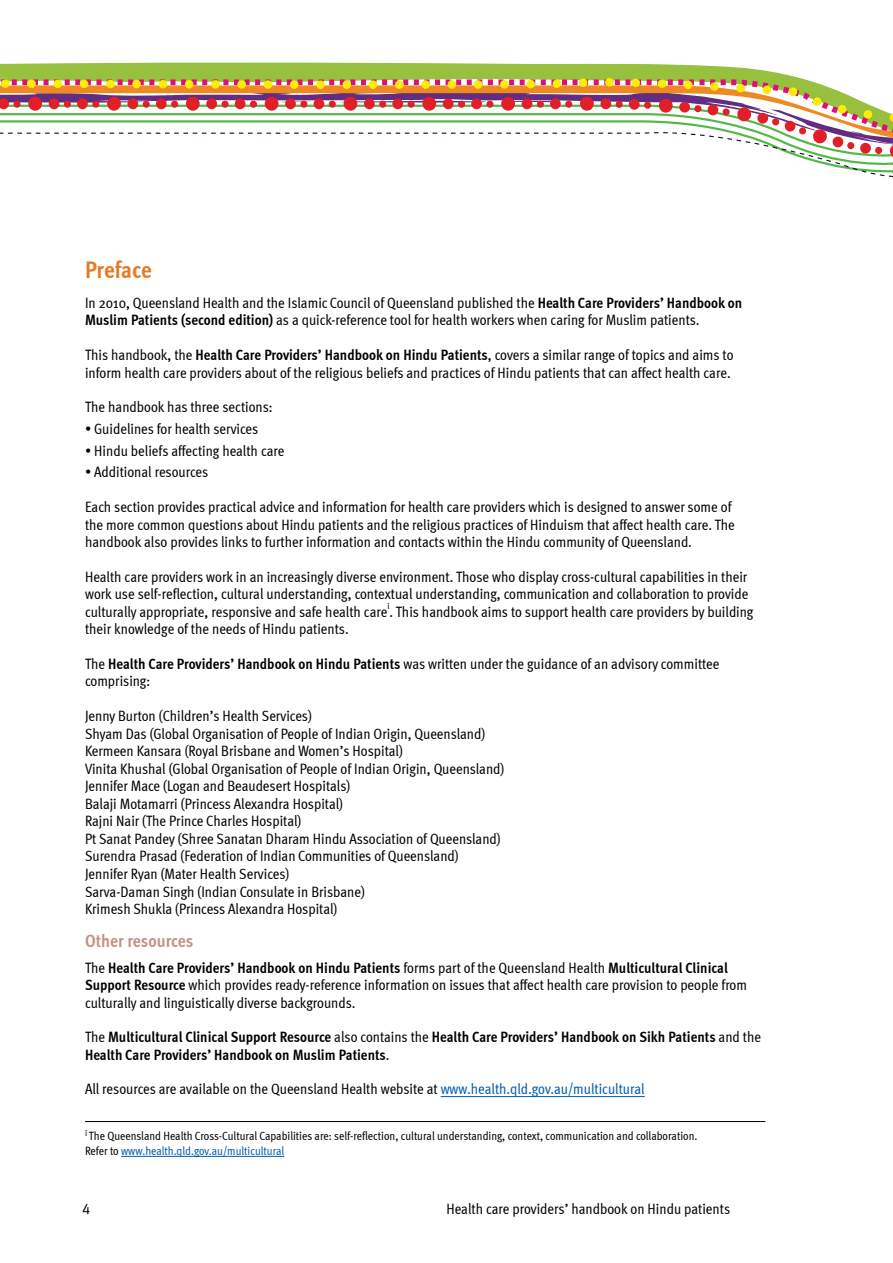
<style>
.page{position:relative;width:893px;height:1263px;background:#fff}
.page>*{position:absolute;margin:0;border:0;box-sizing:border-box;transform-origin:0 0}
.t1{font:24px "Meta Cond Bold LF";letter-spacing:-.005em;color:#e57a25}
.t2{font:18px "Meta Cond Bold LF";letter-spacing:-.005em;color:#c69080}
.t3{font:15px/17.5px "Meta Cond";color:#000}
.t4{font:15px/17.5px "Meta Cond Bold LF";color:#000}
.t5{font:15px "Meta Normal LF";color:#000}
.t6{font:12px/14.5px "Meta Cond";color:#000}
.t7{font:9px "Meta Cond";color:#000}
.s1{font-family:"Meta Cond Bold LF"}
.s2{font-family:"Meta Cond"}
.s3{color:#005daa}
</style>
<div class="page">
<svg style="left:0;top:62px;width:893px;height:116px"></svg>
<hr style="left:441px;top:1096px;width:204px;height:1px;background:#005daa">
<hr style="left:121px;top:1156px;width:163px;height:1px;background:#005daa">
<hr style="left:85px;top:1121px;width:680px;height:1px;background:#000">
<h1 class="t1" style="left:85px;top:255px;width:68px">Preface</h1>
<p class="t3" style="left:85px;top:294px;width:659px">In 2010, Queensland Health and the Islamic Council of Queensland published the <span class="s1">Health Care Providers’ Handbook on<br>Muslim Patients (second edition)</span> as a quick-reference tool for health workers when caring for Muslim patients.</p>
<p class="t3" style="left:85px;top:346px;width:650px">This handbook, the <span class="s1">Health Care Providers’ Handbook on Hindu Patients</span>, covers a similar range of topics and aims to inform health care providers about of the religious beliefs and practices of Hindu patients that can affect health care.</p>
<p class="t3" style="left:85px;top:398px;width:189px">The handbook has three sections:</p>
<p class="t3" style="left:85px;top:420px;width:175px">• Guidelines for health services</p>
<p class="t3" style="left:85px;top:442px;width:201px">• Hindu beliefs affecting health care</p>
<p class="t3" style="left:85px;top:463px;width:125px">• Additional resources</p>
<p class="t3" style="left:85px;top:498px;width:651px">Each section provides practical advice and information for health care providers which is designed to answer some of the more common questions about Hindu patients and the religious practices of Hinduism that affect health care. The handbook also provides links to further information and contacts within the Hindu community of Queensland.</p>
<p class="t3" style="left:85px;top:568px;width:670px">Health care providers work in an increasingly diverse environment. Those who display cross-cultural capabilities in their work use self-reflection, cultural understanding, contextual understanding, communication and collaboration to provide culturally appropriate, responsive and safe health care. This handbook aims to support health care providers by building</p>
<p class="t7" style="left:387px;top:601px;width:4px">i</p>
<p class="t3" style="left:85px;top:620px;width:265px">their knowledge of the needs of Hindu patients.</p>
<p class="t3" style="left:85px;top:655px;width:636px">The <span class="s1">Health Care Providers’ Handbook on Hindu Patients</span> was written under the guidance of an advisory committee comprising:</p>
<p class="t3" style="left:85px;top:707px;width:421px">Jenny Burton (Children’s Health Services)<br>Shyam Das (Global Organisation of People of Indian Origin, Queensland)<br>Kermeen Kansara (Royal Brisbane and Women’s Hospital)<br>Vinita Khushal (Global Organisation of People of Indian Origin, Queensland)<br>Jennifer Mace (Logan and Beaudesert Hospitals)<br>Balaji Motamarri (Princess Alexandra Hospital)<br>Rajni Nair (The Prince Charles Hospital)<br>Pt Sanat Pandey (Shree Sanatan Dharam Hindu Association of Queensland)<br>Surendra Prasad (Federation of Indian Communities of Queensland)<br>Jennifer Ryan (Mater Health Services)<br>Sarva-Daman Singh (Indian Consulate in Brisbane)<br>Krimesh Shukla (Princess Alexandra Hospital)</p>
<p class="t2" style="left:85px;top:930px;width:110px">Other resources</p>
<p class="t4" style="left:85px;top:958px;width:644px"><span class="s2">The</span> Health Care Providers’ Handbook on Hindu Patients <span class="s2">forms part of the Queensland Health</span> Multicultural Clinical</p>
<p class="t3" style="left:85px;top:976px;width:663px"><span class="s1">Support Resource</span> which provides ready-reference information on issues that affect health care provision to people from culturally and linguistically diverse backgrounds.</p>
<p class="t4" style="left:85px;top:1028px;width:678px"><span class="s2">The</span> Multicultural Clinical Support Resource <span class="s2">also contains the</span> Health Care Providers’ Handbook on Sikh Patients <span class="s2">and the<br></span>Health Care Providers’ Handbook on Muslim Patients<span class="s2">.</span></p>
<p class="t3" style="left:85px;top:1080px;width:561px">All resources are available on the Queensland Health website at <span class="s3">www.health.qld.gov.au/multicultural</span></p>
<p class="t6" style="left:85px;top:1128px;width:614px"><sup>i</sup> The Queensland Health Cross-Cultural Capabilities are: self-reflection, cultural understanding, context, communication and collaboration.<br>Refer to <span class="s3">www.health.qld.gov.au/multicultural</span></p>
<p class="t5" style="left:82px;top:1200px;width:10px">4</p>
<p class="t3" style="left:446px;top:1200px;width:285px">Health care providers’ handbook on Hindu patients</p>
</div>
